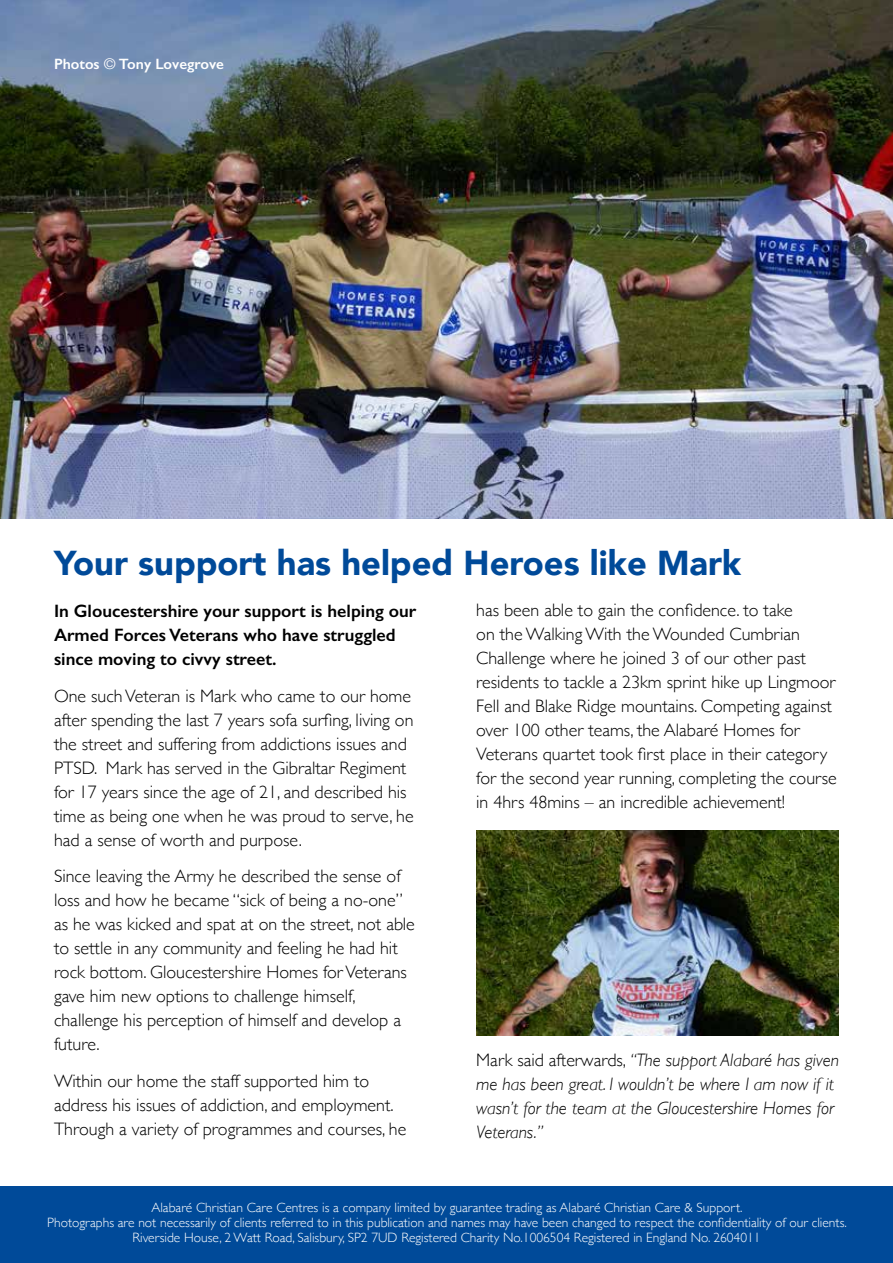
<style>
.page{position:relative;width:893px;height:1263px;background:#fff}
.page>*{position:absolute;margin:0;border:0;box-sizing:border-box;transform-origin:0 0}
.t1{font:900 34.5px "Avenir";color:#004a99}
.t2{font:300 18px/24px "Gill Sans";color:#000}
.t3{font:italic 300 18px/24px "Gill Sans";color:#000}
.t4{font:600 18px/24px "Gill Sans";color:#000}
.t5{font:600 15px "Gill Sans";color:#fff}
.t6{font:300 13.5px/15px "Gill Sans";color:#fff;text-align:center}
.s1{font-family:"Avenir";font-weight:400}
.s2{font-style:normal}
</style>
<div class="page">
<div style="left:0;top:1186px;width:893px;height:77px;background:#004a99"></div>
<img style="left:0;top:0;width:893px;height:519px">
<img style="left:476px;top:830px;width:363px;height:205px">
<p class="t5" style="left:54px;top:55px;width:171px">Photos <span class="s1">©</span> Tony Lovegrove</p>
<h1 class="t1" style="left:54px;top:533px;width:689px">Your support has helped Heroes like Mark</h1>
<p class="t4" style="left:54px;top:599px;width:364px">In Gloucestershire your support is helping our<br>Armed Forces Veterans who have struggled since moving to civvy street.</p>
<p class="t2" style="left:54px;top:683px;width:361px">One such Veteran is Mark who came to our home after spending the last 7 years sofa surfing, living on the street and suffering from addictions issues and PTSD. Mark has served in the Gibraltar Regiment for 17 years since the age of 21, and described his time as being one when he was proud to serve, he had a sense of worth and purpose.</p>
<p class="t2" style="left:54px;top:864px;width:362px">Since leaving the Army he described the sense of loss and how he became “sick of being a no-one” as he was kicked and spat at on the street, not able to settle in any community and feeling he had hit rock bottom. Gloucestershire Homes for Veterans gave him new options to challenge himself, challenge his perception of himself and develop a future.</p>
<p class="t2" style="left:54px;top:1068px;width:354px">Within our home the staff supported him to address his issues of addiction, and employment.<br>Through a variety of programmes and courses, he</p>
<p class="t2" style="left:476px;top:597px;width:362px">has been able to gain the confidence. to take<br>on the Walking With the Wounded Cumbrian Challenge where he joined 3 of our other past residents to tackle a 23km sprint hike up Lingmoor Fell and Blake Ridge mountains. Competing against over 100 other teams, the Alabaré Homes for Veterans quartet took first place in their category for the second year running, completing the course in 4hrs 48mins – an incredible achievement!</p>
<p class="t3" style="left:476px;top:1048px;width:364px"><span class="s2">Mark said afterwards,</span> “The support Alabaré has given me has been great. I wouldn’t be where I am now if it wasn’t for the team at the Gloucestershire Homes for Veterans.”</p>
<p class="t6" style="left:47px;top:1199px;width:801px">Alabaré Christian Care Centres is a company limited by guarantee trading as Alabaré Christian Care &amp; Support.<br>Photographs are not necessarily of clients referred to in this publication and names may have been changed to respect the confidentiality of our clients.<br>Riverside House, 2 Watt Road, Salisbury, SP2 7UD Registered Charity No.1006504 Registered in England No. 2604011</p>
</div>
